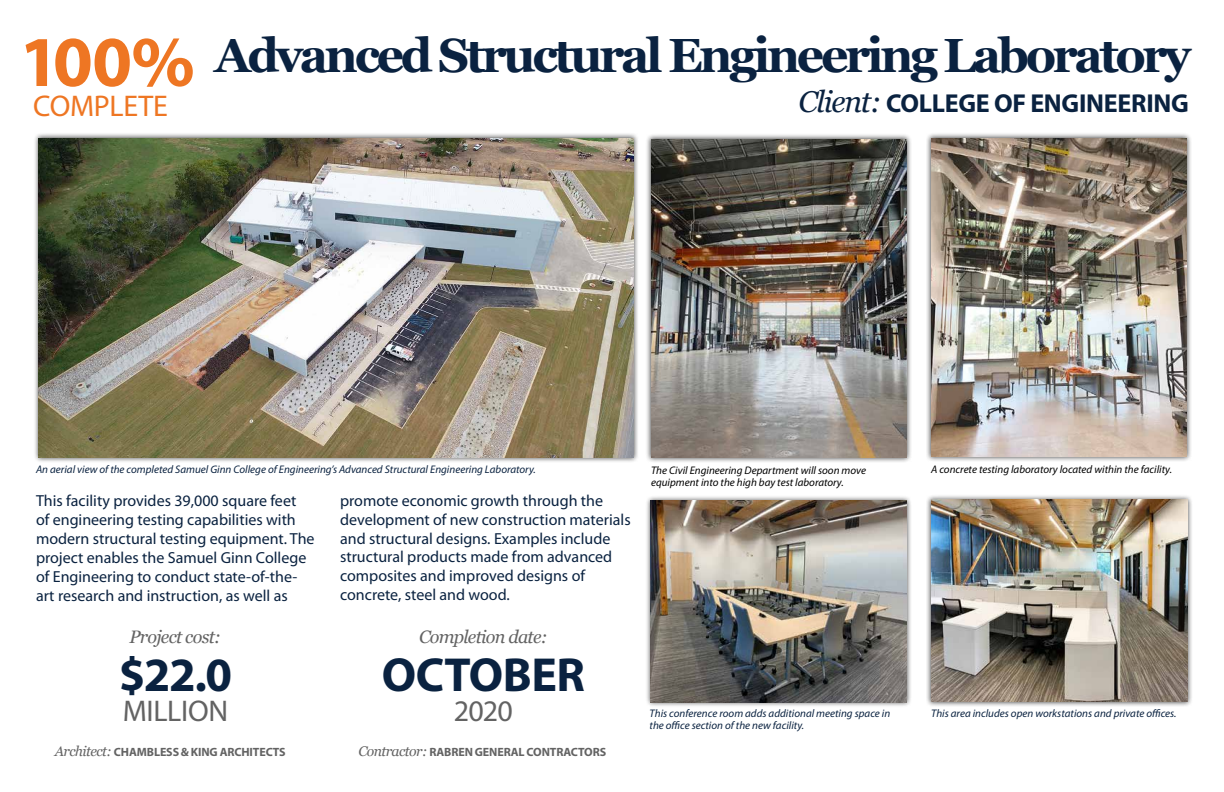
<style>
.page{position:relative;width:1224px;height:792px;background:#fff}
.page>*{position:absolute;margin:0;border:0;box-sizing:border-box;transform-origin:0 0}
.t1{font:700 72px "Myriad Pro";color:#ee7623}
.t2{font:700 48px "Georgia";letter-spacing:-.07em;color:#0a2240}
.t3{font:700 48px "Myriad Pro";letter-spacing:-.01em;color:#0a2240}
.t4{font:30px "Myriad Pro";letter-spacing:-.01em;color:#636363}
.t5{font:30px "Myriad Pro";letter-spacing:-.01em;color:#ee7623}
.t6{font:700 26px "Myriad Pro";letter-spacing:-.01em;color:#0a2240}
.t7{font:italic 18px "Georgia";letter-spacing:-.04em;color:#636363}
.t8{font:16px/19px "Myriad Pro";color:#0a2240}
.t9{font:700 12px "Myriad Pro";letter-spacing:-.01em;color:#636363}
.t10{font:italic 11px/12px "Myriad Pro";color:#0a2240}
.t11{font:italic 11px/12px "Myriad Pro";color:#000}
.s1{font-family:"Georgia";font-weight:400;font-style:italic;font-size:30px}
.s2{font-family:"Georgia";font-weight:400;font-style:italic;font-size:14px}
</style>
<div class="page">
<div style="left:33px;top:133px;width:606px;height:330px;background:#000;opacity:.75"></div>
<img style="left:39px;top:138px;width:595px;height:320px">
<div style="left:646px;top:134px;width:266px;height:329px;background:#000;opacity:.75"></div>
<img style="left:651px;top:139px;width:256px;height:319px">
<div style="left:926px;top:494px;width:267px;height:213px;background:#000;opacity:.75"></div>
<img style="left:931px;top:500px;width:256px;height:201px">
<div style="left:645px;top:495px;width:267px;height:213px;background:#000;opacity:.75"></div>
<img style="left:651px;top:501px;width:256px;height:201px">
<div style="left:926px;top:133px;width:266px;height:329px;background:#000;opacity:.75"></div>
<img style="left:931px;top:138px;width:256px;height:319px">
<h1 class="t1" style="left:19px;top:15px;width:177px">100%</h1>
<h3 class="t5" style="left:33px;top:87px;width:136px">COMPLETE</h3>
<h2 class="t2" style="left:214px;top:20px;width:978px">Advanced Structural Engineering Laboratory</h2>
<h3 class="t6" style="left:798px;top:87px;width:392px"><span class="s1">Client:</span> COLLEGE OF ENGINEERING</h3>
<p class="t10" style="left:36px;top:463px;width:501px">An aerial view of the completed Samuel Ginn College of Engineering’s Advanced Structural Engineering Laboratory.</p>
<p class="t8" style="left:36px;top:490px;width:280px">This facility provides 39,000 square feet<br>of engineering testing capabilities with modern structural testing equipment. The project enables the Samuel Ginn College of Engineering to conduct state-of-the&shy;art research and instruction, as well as</p>
<p class="t8" style="left:340px;top:490px;width:292px">promote economic growth through the development of new construction materials and structural designs. Examples include structural products made from advanced composites and improved designs of concrete, steel and wood.</p>
<p class="t11" style="left:651px;top:464px;width:216px">The Civil Engineering Department will soon move equipment into the high bay test laboratory.</p>
<p class="t11" style="left:931px;top:463px;width:242px">A concrete testing laboratory located within the facility.</p>
<p class="t7" style="left:130px;top:624px;width:93px">Project cost:</p>
<h2 class="t3" style="left:119px;top:644px;width:115px">$22.0</h2>
<h3 class="t4" style="left:123px;top:693px;width:107px">MILLION</h3>
<p class="t9" style="left:55px;top:744px;width:232px"><span class="s2">Architect:</span> CHAMBLESS &amp; KING ARCHITECTS</p>
<p class="t7" style="left:419px;top:624px;width:130px">Completion date:</p>
<h2 class="t3" style="left:382px;top:644px;width:205px">OCTOBER</h2>
<h3 class="t4" style="left:454px;top:693px;width:60px">2020</h3>
<p class="t10" style="left:650px;top:708px;width:242px">This conference room adds additional meeting space in the office section of the new facility.</p>
<p class="t10" style="left:931px;top:707px;width:247px">This area includes open workstations and private offices.</p>
<p class="t9" style="left:358px;top:744px;width:249px"><span class="s2">Contractor:</span> RABREN GENERAL CONTRACTORS</p>
</div>
